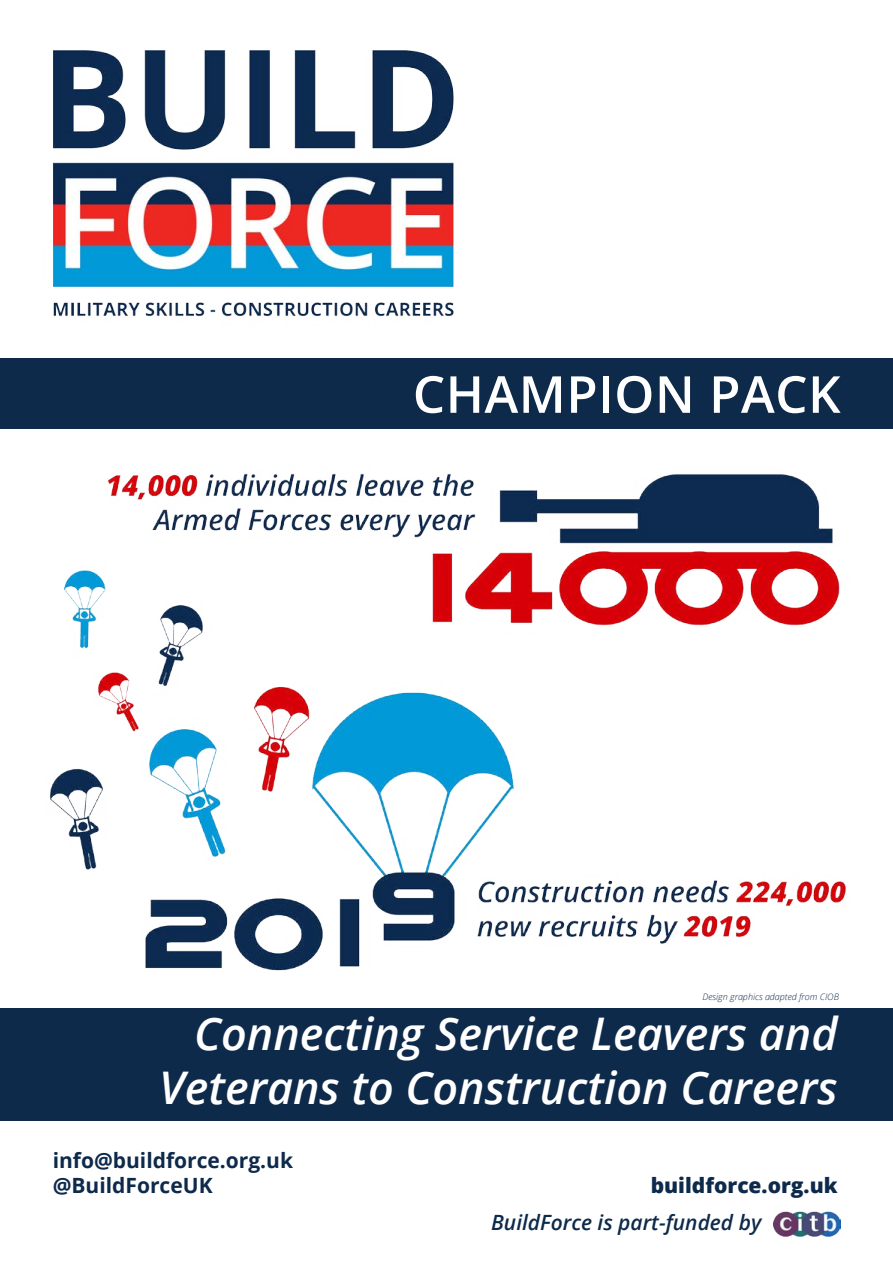
<style>
.page{position:relative;width:893px;height:1263px;background:#fff}
.page>*{position:absolute;margin:0;border:0;box-sizing:border-box;transform-origin:0 0}
.t1{font:600 51px "Open Sans";letter-spacing:.01em;color:#fff}
.t2{font:italic 600 45px/54px "Open Sans";color:#fff;text-align:right}
.t3{font:700 21px/25.2px "Open Sans";color:#0e2a4b}
.t4{font:italic 600 21px "Open Sans";color:#0e2a4b}
.t5{font:800 21px "Open Sans";color:#0e2a4b}
.t6{font:italic 300 9px "Open Sans";color:#0e2a4b}
</style>
<div class="page">
<img style="left:50px;top:473px;width:796px;height:498px">
<div style="left:0;top:1008px;width:893px;height:112px;background:#0e2a4b"></div>
<div style="left:0;top:359px;width:893px;height:70px;background:#0e2a4b"></div>
<img style="left:53px;top:50px;width:401px;height:267px">
<img style="left:773px;top:1211px;width:67px;height:26px">
<p class="t1" style="left:413px;top:359px;width:429px">CHAMPION PACK</p>
<p class="t6" style="left:702px;top:990px;width:138px">Design graphics adapted from CIOB</p>
<p class="t2" style="left:159px;top:1006px;width:680px">Connecting Service Leavers and<br>Veterans to Construction Careers</p>
<p class="t3" style="left:53px;top:1147px;width:242px">info@buildforce.org.uk @BuildForceUK</p>
<p class="t5" style="left:651px;top:1169px;width:188px">buildforce.org.uk</p>
<p class="t4" style="left:491px;top:1208px;width:272px">BuildForce is part-funded by</p>
</div>
